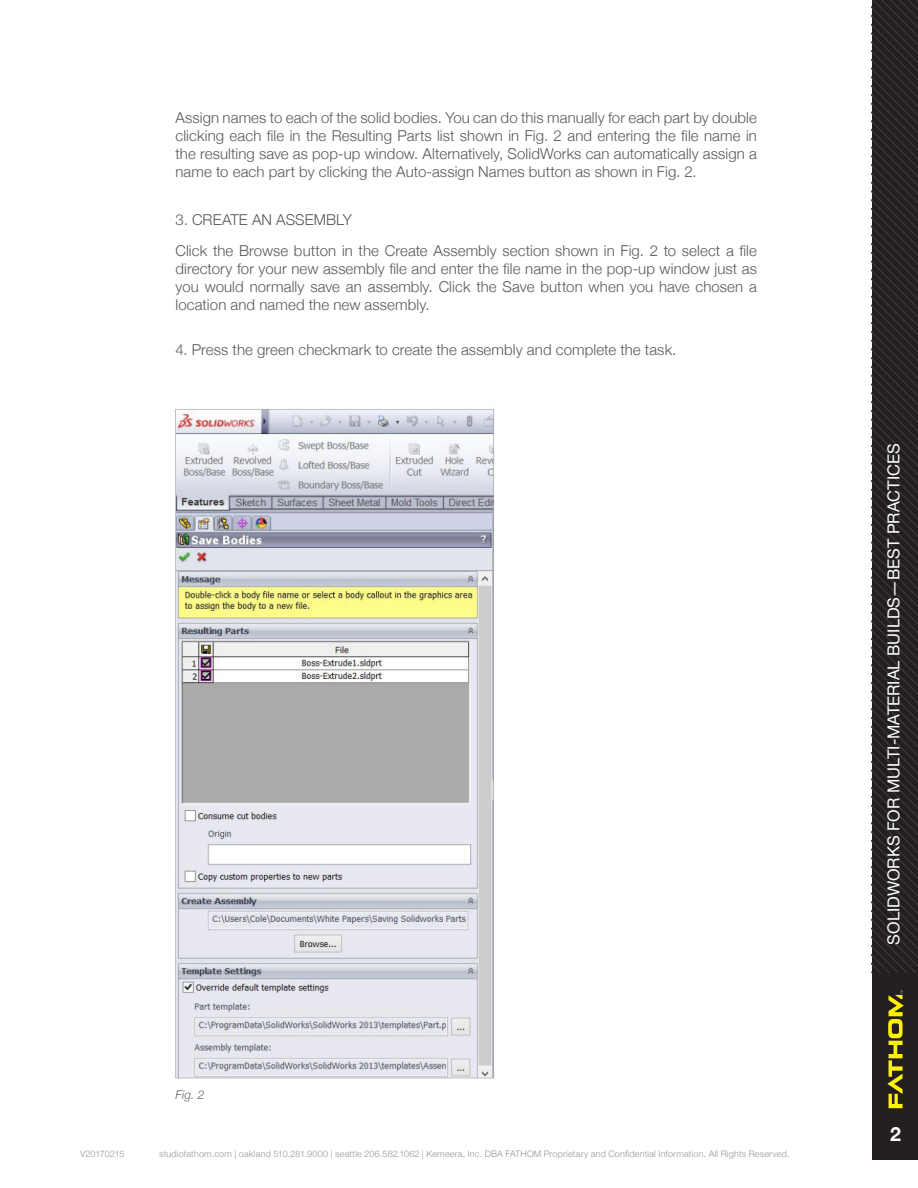
<style>
.page{position:relative;width:918px;height:1188px;background:#fff}
.page>*{position:absolute;margin:0;border:0;box-sizing:border-box;transform-origin:0 0}
.t1{font:700 19.5px "Helvetica Neue";color:#fff}
.t2{font:16.5px "Helvetica Neue";color:#fff}
.Body{font:300 15px/18px "Helvetica Neue";letter-spacing:.01em;color:#57585a;text-align:justify}
.Mini_Subheader{font:300 15px "Helvetica Neue";letter-spacing:.005em;color:#57585a}
.Cell_Body_Small{font:italic 300 12px "Helvetica Neue";color:#636366}
.t3{font:300 9px "Helvetica Neue";letter-spacing:.025em;color:#939598}
.t4{font:300 9px "Helvetica Neue";letter-spacing:-.01em;color:#939598}
</style>
<div class="page">
<div style="left:872px;top:0;width:46px;height:1160px;background:#231f20"></div>
<svg style="left:872px;top:0;width:46px;height:973px"></svg>
<svg style="left:887px;top:990px;width:17px;height:118px"></svg>
<img style="left:175px;top:409px;width:319px;height:670px">
<p class="Body" style="left:176px;top:107px;width:583px">Assign names to each of the solid bodies. You can do this manually for each part by double clicking each file in the Resulting Parts list shown in Fig. 2 and entering the file name in the resulting save as pop-up window. Alternatively, SolidWorks can automatically assign a name to each part by clicking the Auto-assign Names button as shown in Fig. 2.</p>
<p class="Mini_Subheader" style="left:176px;top:207px;width:178px">3. CREATE AN ASSEMBLY</p>
<p class="Body" style="left:176px;top:241px;width:583px">Click the Browse button in the Create Assembly section shown in Fig. 2 to select a file directory for your new assembly file and enter the file name in the pop-up window just as you would normally save an assembly. Click the Save button when you have chosen a location and named the new assembly.</p>
<p class="Body" style="left:176px;top:340px;width:502px">4. Press the green checkmark to create the assembly and complete the task.</p>
<p class="Cell_Body_Small" style="left:176px;top:1085px;width:30px">Fig. 2</p>
<p class="t4" style="left:80px;top:1147px;width:46px">V20170215</p>
<p class="t3" style="left:159px;top:1147px;width:632px">studiofathom.com | oakland 510.281.9000 | seattle 206.582.1062 | Kemeera, Inc. DBA FATHOM Proprietary and Confidential Information. All Rights Reserved.</p>
<p class="t2" style="left:882px;top:945px;width:503px;rotate:-90deg">SOLIDWORKS FOR MULTI-MATERIAL BUILDS―BEST PRACTICES</p>
<h1 class="t1" style="left:890px;top:1119px;width:12px">2</h1>
</div>
